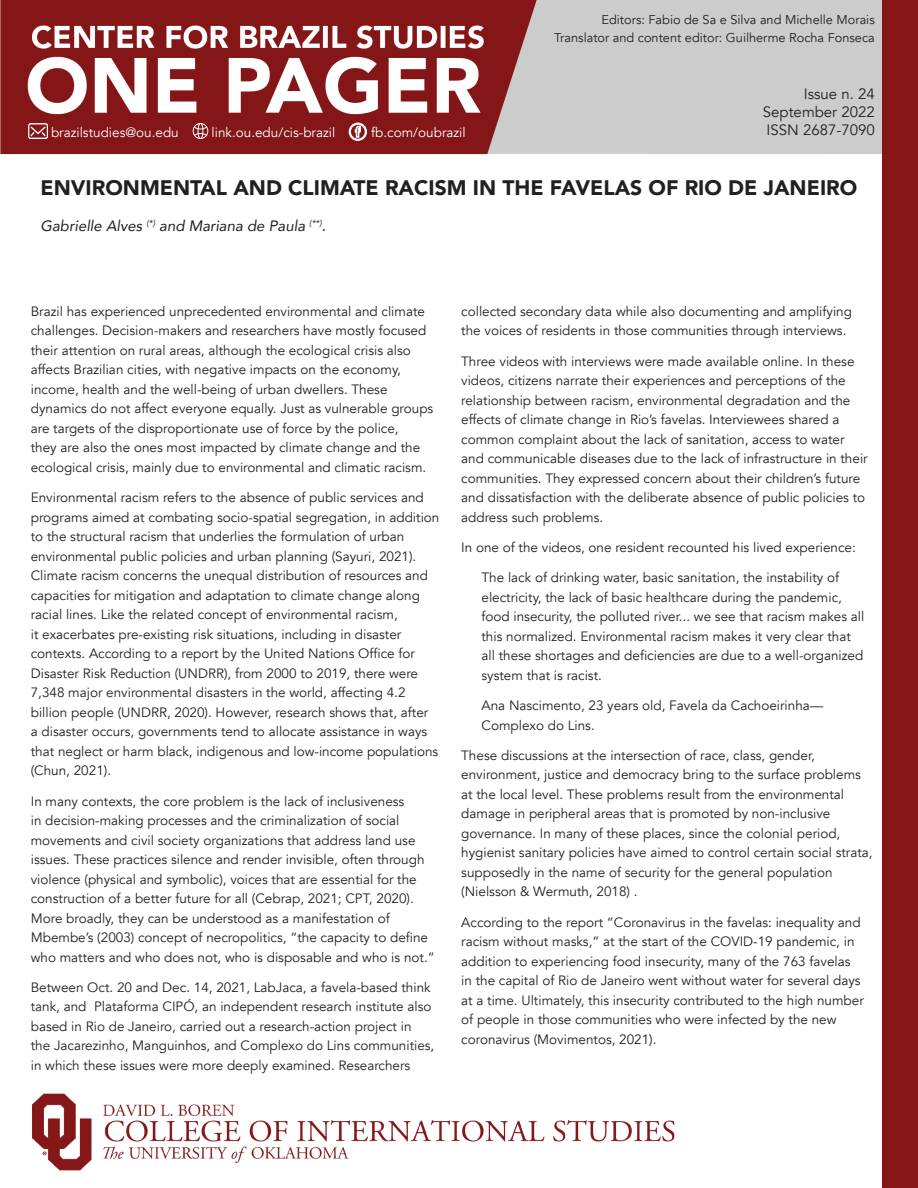
<style>
.page{position:relative;width:918px;height:1188px;background:#fff}
.page>*{position:absolute;margin:0;border:0;box-sizing:border-box;transform-origin:0 0}
.t1{font:900 21px "Avenir";color:#231f20}
.t2{font:italic 15px "Avenir";color:#231f20}
.t3{font:15px "Avenir";color:#231f20}
.t4{font:13.5px/19.5px "Avenir";color:#231f20}
.t5{font:13.5px "Avenir";color:#fff}
.t6{font:12.75px "Avenir";color:#231f20}
</style>
<div class="page">
<img style="left:0;top:0;width:918px;height:1188px">
<div style="left:31px;top:302px;width:843px;height:772px;background:#fff"></div>
<svg style="left:193px;top:123px;width:15px;height:16px"></svg>
<svg style="left:28px;top:123px;width:20px;height:16px"></svg>
<div style="left:349px;top:123px;width:18px;height:18px;border:2px solid #fff;border-radius:8px"></div>
<svg style="left:354px;top:125px;width:8px;height:14px"></svg>
<p class="t5" style="left:51px;top:124px;width:129px">brazilstudies@ou.edu</p>
<p class="t5" style="left:212px;top:124px;width:125px">link.ou.edu/cis-brazil</p>
<p class="t5" style="left:371px;top:124px;width:96px">fb.com/oubrazil</p>
<p class="t6" style="left:602px;top:12px;width:275px">Editors: Fabio de Sa e Silva and Michelle Morais</p>
<p class="t6" style="left:554px;top:30px;width:322px">Translator and content editor: Guilherme Rocha Fonseca</p>
<p class="t3" style="left:804px;top:85px;width:72px">Issue n. 24</p>
<p class="t3" style="left:763px;top:103px;width:113px">September 2022</p>
<p class="t3" style="left:767px;top:121px;width:110px">ISSN 2687-7090</p>
<p class="t1" style="left:40px;top:169px;width:818px">ENVIRONMENTAL AND CLIMATE RACISM IN THE FAVELAS OF RIO DE JANEIRO</p>
<p class="t2" style="left:40px;top:216px;width:287px">Gabrielle Alves <sup>(*)</sup> and Mariana de Paula <sup>(**)</sup>.</p>
<p class="t4" style="left:31px;top:302px;width:404px">Brazil has experienced unprecedented environmental and climate challenges. Decision-makers and researchers have mostly focused their attention on rural areas, although the ecological crisis also affects Brazilian cities, with negative impacts on the economy, income, health and the well-being of urban dwellers. These dynamics do not affect everyone equally. Just as vulnerable groups are targets of the disproportionate use of force by the police,<br>they are also the ones most impacted by climate change and the ecological crisis, mainly due to environmental and climatic racism.</p>
<p class="t4" style="left:31px;top:488px;width:410px">Environmental racism refers to the absence of public services and programs aimed at combating socio-spatial segregation, in addition to the structural racism that underlies the formulation of urban environmental public policies and urban planning (Sayuri, 2021).<br>Climate racism concerns the unequal distribution of resources and capacities for mitigation and adaptation to climate change along racial lines. Like the related concept of environmental racism,<br>it exacerbates pre-existing risk situations, including in disaster contexts. According to a report by the United Nations Office for Disaster Risk Reduction (UNDRR), from 2000 to 2019, there were 7,348 major environmental disasters in the world, affecting 4.2 billion people (UNDRR, 2020). However, research shows that, after<br>a disaster occurs, governments tend to allocate assistance in ways that neglect or harm black, indigenous and low-income populations (Chun, 2021).</p>
<p class="t4" style="left:31px;top:791px;width:406px">In many contexts, the core problem is the lack of inclusiveness<br>in decision-making processes and the criminalization of social movements and civil society organizations that address land use issues. These practices silence and render invisible, often through violence (physical and symbolic), voices that are essential for the construction of a better future for all (Cebrap, 2021; CPT, 2020).<br>More broadly, they can be understood as a manifestation of Mbembe’s (2003) concept of necropolitics, “the capacity to define who matters and who does not, who is disposable and who is not.”</p>
<p class="t4" style="left:31px;top:978px;width:405px">Between Oct. 20 and Dec. 14, 2021, LabJaca, a favela-based think tank, and Plataforma CIPÓ, an independent research institute also based in Rio de Janeiro, carried out a research-action project in<br>the Jacarezinho, Manguinhos, and Complexo do Lins communities, in which these issues were more deeply examined. Researchers</p>
<p class="t4" style="left:461px;top:302px;width:392px">collected secondary data while also documenting and amplifying the voices of residents in those communities through interviews.</p>
<p class="t4" style="left:461px;top:352px;width:408px">Three videos with interviews were made available online. In these videos, citizens narrate their experiences and perceptions of the relationship between racism, environmental degradation and the effects of climate change in Rio’s favelas. Interviewees shared a common complaint about the lack of sanitation, access to water and communicable diseases due to the lack of infrastructure in their communities. They expressed concern about their children’s future and dissatisfaction with the deliberate absence of public policies to address such problems.</p>
<p class="t4" style="left:461px;top:538px;width:396px">In one of the videos, one resident recounted his lived experience:</p>
<p class="t4" style="left:482px;top:568px;width:384px">The lack of drinking water, basic sanitation, the instability of electricity, the lack of basic healthcare during the pandemic, food insecurity, the polluted river... we see that racism makes all this normalized. Environmental racism makes it very clear that all these shortages and deficiencies are due to a well-organized system that is racist.</p>
<p class="t4" style="left:482px;top:696px;width:343px">Ana Nascimento, 23 years old, Favela da Cachoeirinha—<br>Complexo do Lins.</p>
<p class="t4" style="left:461px;top:746px;width:413px">These discussions at the intersection of race, class, gender, environment, justice and democracy bring to the surface problems at the local level. These problems result from the environmental damage in peripheral areas that is promoted by non-inclusive governance. In many of these places, since the colonial period, hygienist sanitary policies have aimed to control certain social strata, supposedly in the name of security for the general population (Nielsson &amp; Wermuth, 2018) .</p>
<p class="t4" style="left:461px;top:913px;width:404px">According to the report “Coronavirus in the favelas: inequality and racism without masks,” at the start of the COVID-19 pandemic, in addition to experiencing food insecurity, many of the 763 favelas in the capital of Rio de Janeiro went without water for several days at a time. Ultimately, this insecurity contributed to the high number of people in those communities who were infected by the new coronavirus (Movimentos, 2021).</p>
</div>
